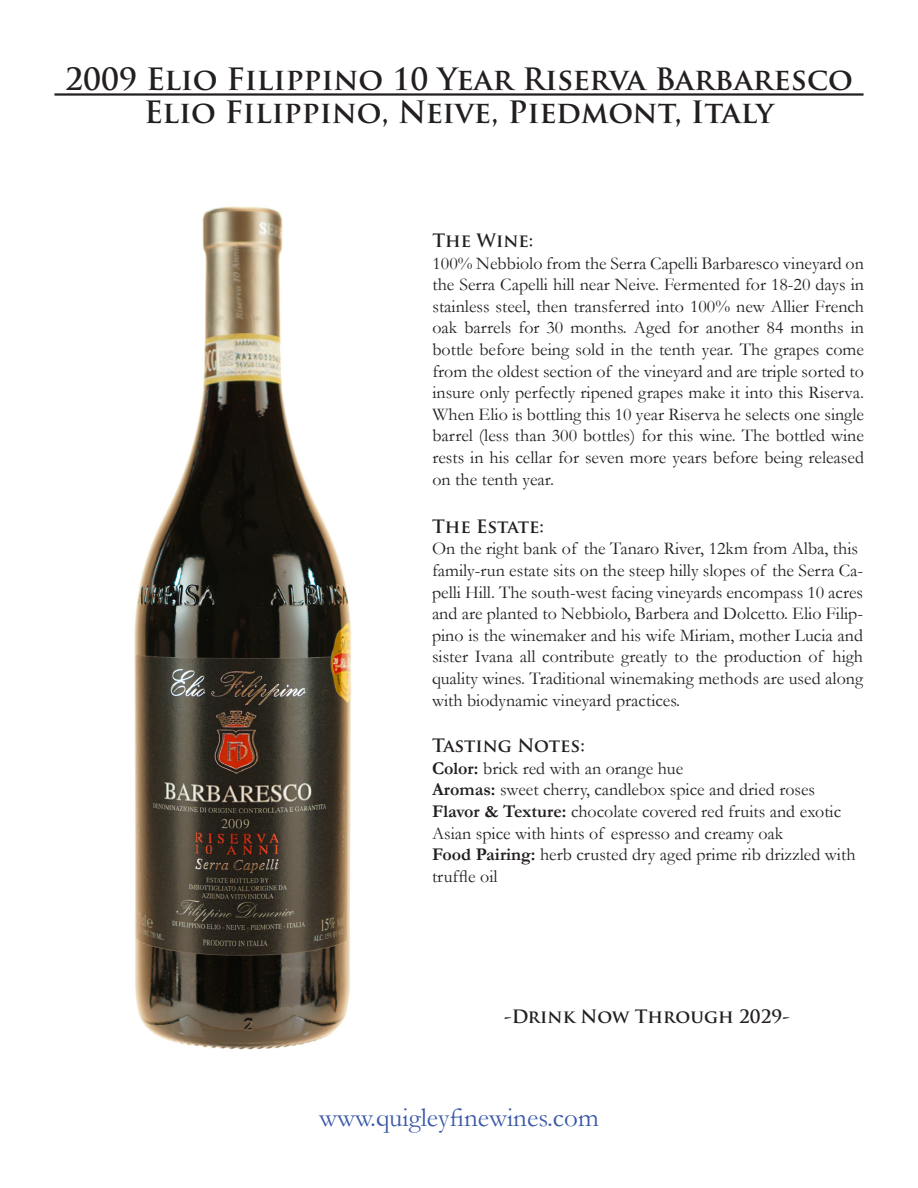
<style>
.page{position:relative;width:918px;height:1188px;background:#fff}
.page>*{position:absolute;margin:0;border:0;box-sizing:border-box;transform-origin:0 0}
.t1{font:700 30px "Trajan Pro";color:#231f20}
.t2{font:27px "Garamond";color:#3a59a7}
.t3{font:18px/21.6px "Garamond";color:#231f20;text-align:justify}
.t4{font:700 18px "Trajan Pro";color:#231f20}
.s1{font-weight:700}
</style>
<div class="page">
<hr style="left:54px;top:93px;width:810px;height:3px;background:#231f20">
<img style="left:134px;top:206px;width:218px;height:844px">
<p class="t1" style="left:65px;top:61px;width:789px">2009 Elio Filippino 10 Year Riserva Barbaresco</p>
<p class="t1" style="left:144px;top:94px;width:631px">Elio Filippino, Neive, Piedmont, Italy</p>
<p class="t4" style="left:432px;top:229px;width:103px">The Wine:</p>
<p class="t3" style="left:432px;top:252px;width:433px">100% Nebbiolo from the Serra Capelli Barbaresco vineyard on</p>
<p class="t3" style="left:432px;top:273px;width:433px">the Serra Capelli hill near Neive. Fermented for 18-20 days in stainless steel, then transferred into 100% new Allier French oak barrels for 30 months. Aged for another 84 months in bottle before being sold in the tenth year. The grapes come from the oldest section of the vineyard and are triple sorted to insure only perfectly ripened grapes make it into this Riserva.<br>When Elio is bottling this 10 year Riserva he selects one single barrel (less than 300 bottles) for this wine. The bottled wine rests in his cellar for seven more years before being released on the tenth year.</p>
<p class="t4" style="left:432px;top:515px;width:114px">The Estate:</p>
<p class="t3" style="left:432px;top:537px;width:428px">On the right bank of the Tanaro River, 12km from Alba, this</p>
<p class="t3" style="left:432px;top:559px;width:433px">family-run estate sits on the steep hilly slopes of the Serra Ca&shy;pelli Hill. The south-west facing vineyards encompass 10 acres and are planted to Nebbiolo, Barbera and Dolcetto. Elio Filip&shy;pino is the winemaker and his wife Miriam, mother Lucia and sister Ivana all contribute greatly to the production of high quality wines. Traditional winemaking methods are used along with biodynamic vineyard practices.</p>
<p class="t4" style="left:432px;top:734px;width:154px">Tasting Notes:</p>
<p class="t3" style="left:432px;top:757px;width:253px"><span class="s1">Color:</span> brick red with an orange hue</p>
<p class="t3" style="left:432px;top:778px;width:385px"><span class="s1">Aromas:</span> sweet cherry, candlebox spice and dried roses</p>
<p class="t3" style="left:432px;top:800px;width:411px"><span class="s1">Flavor &amp; Texture:</span> chocolate covered red fruits and exotic</p>
<p class="t3" style="left:432px;top:822px;width:353px">Asian spice with hints of espresso and creamy oak</p>
<p class="t3" style="left:432px;top:843px;width:425px"><span class="s1">Food Pairing:</span> herb crusted dry aged prime rib drizzled with</p>
<p class="t3" style="left:432px;top:865px;width:67px">truffle oil</p>
<p class="t4" style="left:504px;top:1006px;width:287px">-Drink Now Through 2029-</p>
<p class="t2" style="left:319px;top:1099px;width:281px">www.quigleyfinewines.com</p>
</div>
